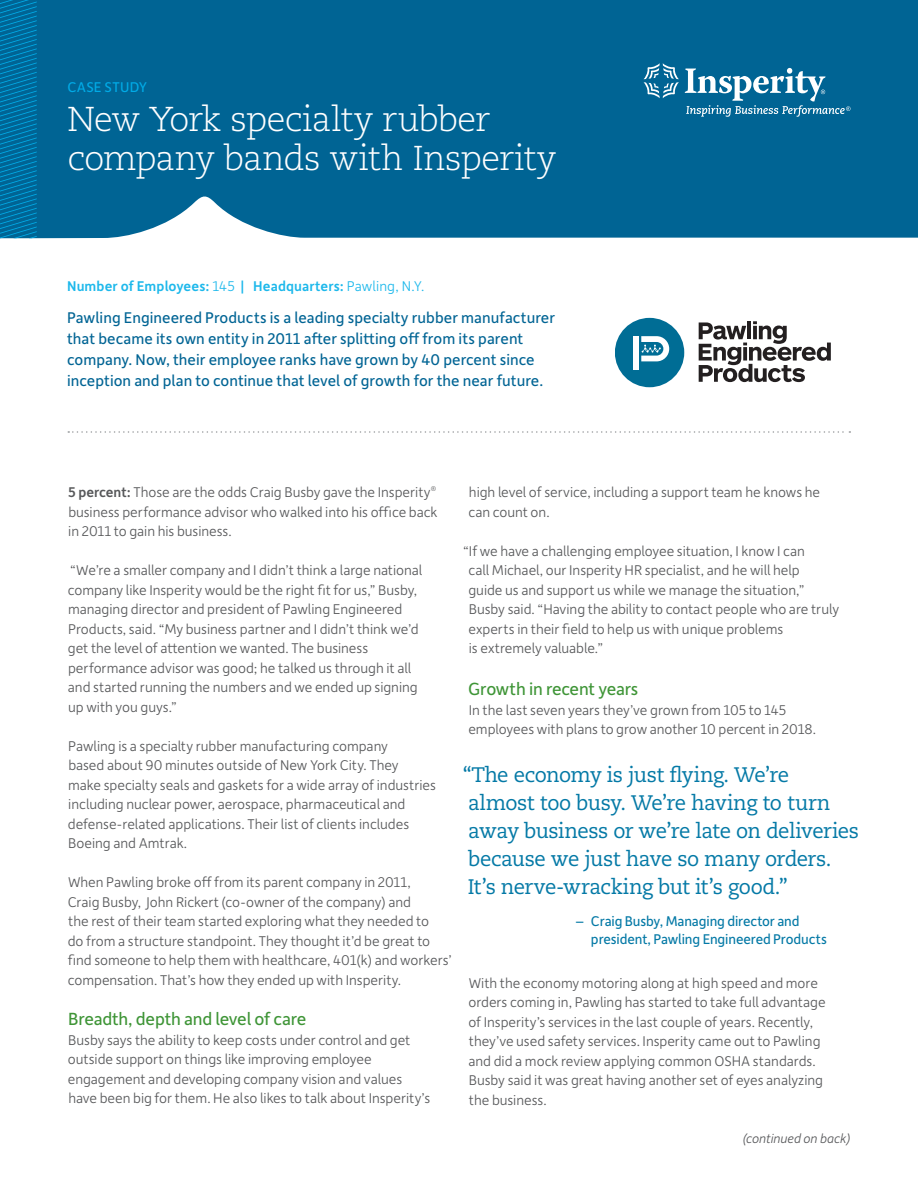
<style>
.page{position:relative;width:918px;height:1188px;background:#fff}
.page>*{position:absolute;margin:0;border:0;box-sizing:border-box;transform-origin:0 0}
.Intro_copy{font:300 34.5px "Caecilia LT Std";letter-spacing:-.025em;color:#fff}
.Body_copy{font:21px "Caecilia LT Std";letter-spacing:-.025em;color:#0479a6}
.Subhead{font:18.75px "Depot New";letter-spacing:-.01em;color:#3f9537}
.t1{font:16.5px/21px "Depot New";letter-spacing:.005em;color:#006494}
.Body_copy-2{font:300 15px/19.5px "Depot New";letter-spacing:-.005em;color:#57585a}
.Body_copy-3{font:15px/18px "Depot New";letter-spacing:-.01em;color:#0479a6}
.Body_copy-4{font:500 15px "Depot New";letter-spacing:.01em;color:#1db8eb}
.t2{font:15px "Depot New";letter-spacing:.015em;color:#00abe7}
.Body_copy-5{font:italic 300 13.8px "Depot New";letter-spacing:-.005em;color:#57585a}
.s1{font-weight:300}
.s2{font-weight:500}
</style>
<div class="page">
<div style="left:37px;top:0;width:881px;height:238px;background:#006494"></div>
<svg style="left:0;top:0;width:37px;height:238px;background:#0071a3"></svg>
<svg style="left:644px;top:63px;width:35px;height:35px"></svg>
<svg style="left:685px;top:68px;width:165px;height:49px;background:#3986ac"></svg>
<svg style="left:68px;top:431px;width:782px;height:2px"></svg>
<div style="left:616px;top:318px;width:68px;height:69px;background:#006d95;border-radius:50%"></div>
<svg style="left:641px;top:336px;width:28px;height:25px"></svg>
<div style="left:633px;top:336px;width:6px;height:33px;background:#fff"></div>
<svg style="left:699px;top:321px;width:132px;height:61px"></svg>
<p class="t2" style="left:68px;top:78px;width:81px">CASE STUDY</p>
<p class="Intro_copy" style="left:68px;top:100px;width:424px">New York specialty rubber</p>
<p class="Intro_copy" style="left:68px;top:139px;width:490px">company bands with Insperity</p>
<p class="Body_copy-4" style="left:67px;top:276px;width:359px">Number of Employees: <span class="s1">145</span> | Headquarters: <span class="s1">Pawling, N.Y.</span></p>
<p class="t1" style="left:67px;top:306px;width:489px">Pawling Engineered Products is a leading specialty rubber manufacturer that became its own entity in 2011 after splitting off from its parent</p>
<p class="t1" style="left:67px;top:348px;width:478px">company. Now, their employee ranks have grown by 40 percent since inception and plan to continue that level of growth for the near future.</p>
<p class="Body_copy-2" style="left:68px;top:482px;width:371px;text-align:justify"><span class="s2">5 percent:</span> Those are the odds Craig Busby gave the Insperity<sup>® </sup>business performance advisor who walked into his office back in 2011 to gain his business.</p>
<p class="Body_copy-2" style="left:68px;top:560px;width:356px">“We’re a smaller company and I didn’t think a large national company like Insperity would be the right fit for us,” Busby, managing director and president of Pawling Engineered</p>
<p class="Body_copy-2" style="left:68px;top:619px;width:352px">Products, said. “My business partner and I didn’t think we’d</p>
<p class="Body_copy-2" style="left:68px;top:638px;width:345px">get the level of attention we wanted. The business performance advisor was good; he talked us through it all</p>
<p class="Body_copy-2" style="left:68px;top:677px;width:351px">and started running the numbers and we ended up signing</p>
<p class="Body_copy-2" style="left:68px;top:697px;width:110px">up with you guys.”</p>
<p class="Body_copy-2" style="left:68px;top:736px;width:321px">Pawling is a specialty rubber manufacturing company</p>
<p class="Body_copy-2" style="left:68px;top:755px;width:332px">based about 90 minutes outside of New York City. They</p>
<p class="Body_copy-2" style="left:68px;top:775px;width:370px">make specialty seals and gaskets for a wide array of industries</p>
<p class="Body_copy-2" style="left:68px;top:794px;width:339px">including nuclear power, aerospace, pharmaceutical and</p>
<p class="Body_copy-2" style="left:68px;top:814px;width:343px">defense-related applications. Their list of clients includes</p>
<p class="Body_copy-2" style="left:68px;top:833px;width:121px">Boeing and Amtrak.</p>
<p class="Body_copy-2" style="left:68px;top:872px;width:344px">When Pawling broke off from its parent company in 2011,</p>
<p class="Body_copy-2" style="left:68px;top:892px;width:345px">Craig Busby, John Rickert (co-owner of the company) and</p>
<p class="Body_copy-2" style="left:68px;top:911px;width:386px">the rest of their team started exploring what they needed to<br>do from a structure standpoint. They thought it’d be great to find someone to help them with healthcare, 401(k) and workers’ compensation. That’s how they ended up with Insperity.</p>
<p class="Subhead" style="left:68px;top:1007px;width:240px">Breadth, depth and level of care</p>
<p class="Body_copy-2" style="left:68px;top:1030px;width:344px">Busby says the ability to keep costs under control and get</p>
<p class="Body_copy-2" style="left:68px;top:1049px;width:305px">outside support on things like improving employee</p>
<p class="Body_copy-2" style="left:68px;top:1069px;width:336px">engagement and developing company vision and values</p>
<p class="Body_copy-2" style="left:68px;top:1088px;width:363px">have been big for them. He also likes to talk about Insperity’s</p>
<p class="Body_copy-2" style="left:469px;top:482px;width:353px">high level of service, including a support team he knows he</p>
<p class="Body_copy-2" style="left:468px;top:502px;width:83px">can count on.</p>
<p class="Body_copy-2" style="left:463px;top:541px;width:343px">“If we have a challenging employee situation, I know I can</p>
<p class="Body_copy-2" style="left:468px;top:560px;width:333px">call Michael, our Insperity HR specialist, and he will help</p>
<p class="Body_copy-2" style="left:468px;top:580px;width:338px">guide us and support us while we manage the situation,”</p>
<p class="Body_copy-2" style="left:468px;top:599px;width:372px">Busby said. “Having the ability to contact people who are truly experts in their field to help us with unique problems</p>
<p class="Body_copy-2" style="left:469px;top:638px;width:136px">is extremely valuable.”</p>
<p class="Subhead" style="left:468px;top:677px;width:172px">Growth in recent years</p>
<p class="Body_copy-2" style="left:469px;top:700px;width:319px">In the last seven years they’ve grown from 105 to 145</p>
<p class="Body_copy-2" style="left:468px;top:719px;width:349px">employees with plans to grow another 10 percent in 2018.</p>
<p class="Body_copy" style="left:463px;top:762px;width:328px">“The economy is just flying. We’re</p>
<p class="Body_copy" style="left:468px;top:791px;width:364px">almost too busy. We’re having to turn</p>
<p class="Body_copy" style="left:468px;top:819px;width:392px">away business or we’re late on deliveries</p>
<p class="Body_copy" style="left:468px;top:847px;width:365px">because we just have so many orders.</p>
<p class="Body_copy" style="left:468px;top:875px;width:321px">It’s nerve-wracking but it’s good.”</p>
<p class="Body_copy-3" style="left:591px;top:911px;width:237px;text-indent:-15px">– Craig Busby, Managing director and president, Pawling Engineered Products</p>
<p class="Body_copy-2" style="left:468px;top:973px;width:359px">With the economy motoring along at high speed and more orders coming in, Pawling has started to take full advantage</p>
<p class="Body_copy-2" style="left:468px;top:1012px;width:354px">of Insperity’s services in the last couple of years. Recently, they’ve used safety services. Insperity came out to Pawling</p>
<p class="Body_copy-2" style="left:468px;top:1051px;width:356px">and did a mock review applying common OSHA standards.<br>Busby said it was great having another set of eyes analyzing</p>
<p class="Body_copy-2" style="left:469px;top:1090px;width:79px">the business.</p>
<p class="Body_copy-5" style="left:743px;top:1129px;width:109px">(continued on back)</p>
</div>
